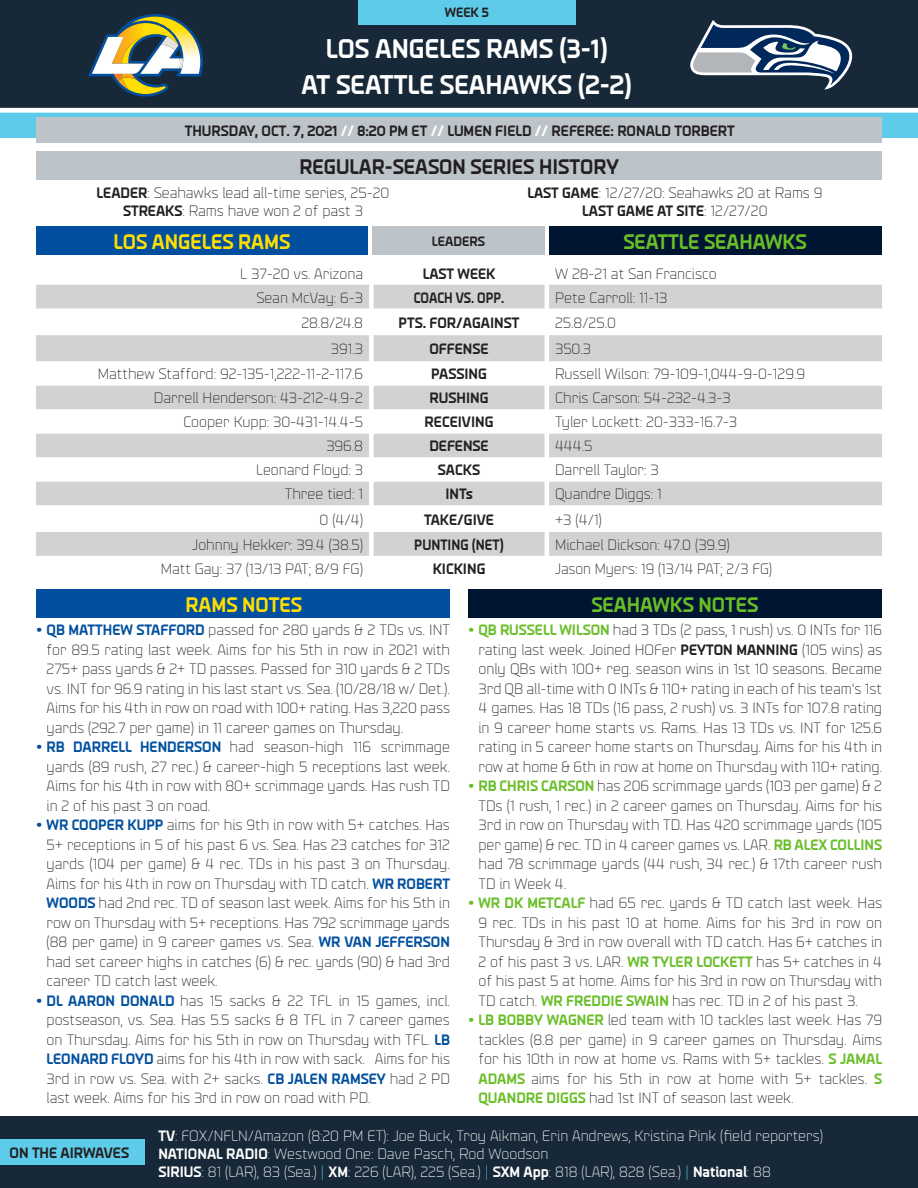
<style>
.page{position:relative;width:918px;height:1188px;background:#fff}
.page>*{position:absolute;margin:0;border:0;box-sizing:border-box;transform-origin:0 0}
.t1{font:700 27px "Endzone Tech Cond";color:#fff}
.t2{font:700 21px "Endzone Tech Cond";color:#69be28}
.t3{font:700 21px "Endzone Tech Cond";color:#231f20}
.t4{font:700 21px "Endzone Tech Cond";color:#ffdf01}
.t5{font:300 15px/19.5px "Endzone Tech Cond";color:#231f20;text-align:justify}
.t6{font:300 15px "Endzone Tech Cond";color:#fff}
.t7{font:700 15px "Endzone Tech Cond";color:#231f20}
.t8{font:700 15px "Endzone Tech Cond";color:#231f20;scale:.9 1}
.t9{font:700 15px "Endzone Tech Cond";color:#231f20;scale:.94 1}
.t10{font:700 13.5px "Endzone Tech Cond";color:#231f20}
.s1{color:#fff}
.s2{font-weight:700}
.s3{font-weight:300}
.s4{font-weight:700;color:#014f9e}
.s5{font-weight:700;color:#69be28}
.s6{color:#5dcbe9}
</style>
<div class="page">
<div style="left:36px;top:152px;width:846px;height:28px;background:#bcc4c9"></div>
<div style="left:0;top:0;width:918px;height:108px;background:#172938"></div>
<div style="left:0;top:112px;width:918px;height:26px;background:#5dcbe9"></div>
<div style="left:36px;top:117px;width:846px;height:25px;background:#bcc4c9"></div>
<hr style="left:0;top:112px;width:918px;height:1px;background:#fff">
<div style="left:0;top:1116px;width:918px;height:72px;background:#172938"></div>
<div style="left:0;top:1139px;width:145px;height:26px;background:#5dcbe9"></div>
<div style="left:36px;top:589px;width:414px;height:28px;background:#014f9e"></div>
<div style="left:468px;top:589px;width:414px;height:28px;background:#001532"></div>
<svg style="left:690px;top:20px;width:162px;height:70px"></svg>
<div style="left:36px;top:285px;width:846px;height:24px;background:#d1d2d4"></div>
<svg style="left:36px;top:335px;width:846px;height:221px;fill:#d1d2d4"></svg>
<div style="left:36px;top:226px;width:332px;height:29px;background:#014f9e"></div>
<div style="left:372px;top:226px;width:173px;height:29px;background:#bcc4c9"></div>
<div style="left:549px;top:226px;width:333px;height:29px;background:#001532"></div>
<div style="left:358px;top:0;width:218px;height:24px;background:#5dcbe9"></div>
<svg style="left:88px;top:14px;width:115px;height:83px"></svg>
<p class="t10" style="left:445px;top:4px;width:46px">WEEK 5</p>
<p class="t1" style="left:326px;top:32px;width:284px">LOS ANGELES RAMS (3-1)</p>
<p class="t1" style="left:302px;top:68px;width:332px">AT SEATTLE SEAHAWKS (2-2)</p>
<p class="t7" style="left:185px;top:121px;width:551px">THURSDAY, OCT. 7, 2021 <span class="s1">//</span> 8:20 PM ET <span class="s1">//</span> LUMEN FIELD <span class="s1">//</span> REFEREE: RONALD TORBERT</p>
<p class="t3" style="left:299px;top:154px;width:321px">REGULAR-SEASON SERIES HISTORY</p>
<p class="t5" style="left:97px;top:182px;width:294px"><span class="s2">LEADER</span>: Seahawks lead all-time series, 25-20</p>
<p class="t5" style="left:123px;top:200px;width:241px"><span class="s2">STREAKS</span>: Rams have won 2 of past 3</p>
<p class="t5" style="left:527px;top:182px;width:297px"><span class="s2">LAST GAME</span>: 12/27/20: Seahawks 20 at Rams 9</p>
<p class="t7" style="left:582px;top:201px;width:187px">LAST GAME AT SITE<span class="s3">: 12/27/20</span></p>
<p class="t4" style="left:113px;top:228px;width:178px">LOS ANGELES RAMS</p>
<p class="t10" style="left:432px;top:233px;width:54px">LEADERS</p>
<p class="t2" style="left:623px;top:228px;width:185px">SEATTLE SEAHAWKS</p>
<p class="t5" style="left:240px;top:263px;width:124px">L 37-20 vs. Arizona</p>
<p class="t7" style="left:423px;top:264px;width:74px">LAST WEEK</p>
<p class="t5" style="left:555px;top:263px;width:163px">W 28-21 at San Francisco</p>
<p class="t5" style="left:256px;top:287px;width:108px">Sean McVay: 6-3</p>
<p class="t8" style="left:414px;top:288px;width:102px">COACH VS. OPP.</p>
<p class="t5" style="left:555px;top:287px;width:114px">Pete Carroll: 11-13</p>
<p class="t5" style="left:301px;top:312px;width:63px">28.8/24.8</p>
<p class="t7" style="left:399px;top:313px;width:122px">PTS. FOR/AGAINST</p>
<p class="t5" style="left:555px;top:312px;width:62px">25.8/25.0</p>
<p class="t5" style="left:331px;top:339px;width:34px">391.3</p>
<p class="t7" style="left:429px;top:340px;width:61px">OFFENSE</p>
<p class="t5" style="left:555px;top:339px;width:38px">350.3</p>
<p class="t5" style="left:98px;top:364px;width:267px">Matthew Stafford: 92-135-1,222-11-2-117.6</p>
<p class="t7" style="left:431px;top:365px;width:57px">PASSING</p>
<p class="t5" style="left:555px;top:364px;width:252px">Russell Wilson: 79-109-1,044-9-0-129.9</p>
<p class="t5" style="left:154px;top:388px;width:211px">Darrell Henderson: 43-212-4.9-2</p>
<p class="t7" style="left:430px;top:389px;width:60px">RUSHING</p>
<p class="t5" style="left:555px;top:388px;width:177px">Chris Carson: 54-232-4.3-3</p>
<p class="t5" style="left:183px;top:412px;width:181px">Cooper Kupp: 30-431-14.4-5</p>
<p class="t7" style="left:425px;top:413px;width:70px">RECEIVING</p>
<p class="t5" style="left:555px;top:412px;width:184px">Tyler Lockett: 20-333-16.7-3</p>
<p class="t5" style="left:326px;top:436px;width:38px">396.8</p>
<p class="t7" style="left:429px;top:437px;width:61px">DEFENSE</p>
<p class="t5" style="left:555px;top:436px;width:39px">444.5</p>
<p class="t5" style="left:256px;top:460px;width:109px">Leonard Floyd: 3</p>
<p class="t7" style="left:438px;top:461px;width:44px">SACKS</p>
<p class="t5" style="left:555px;top:460px;width:105px">Darrell Taylor: 3</p>
<p class="t5" style="left:285px;top:484px;width:80px">Three tied: 1</p>
<p class="t7" style="left:445px;top:485px;width:29px">INTs</p>
<p class="t5" style="left:555px;top:484px;width:108px">Quandre Diggs: 1</p>
<p class="t5" style="left:320px;top:509px;width:45px">0 (4/4)</p>
<p class="t7" style="left:424px;top:510px;width:71px">TAKE/GIVE</p>
<p class="t5" style="left:555px;top:509px;width:48px">+3 (4/1)</p>
<p class="t5" style="left:192px;top:534px;width:172px">Johnny Hekker: 39.4 (38.5)</p>
<p class="t9" style="left:414px;top:535px;width:97px">PUNTING (NET)</p>
<p class="t5" style="left:555px;top:534px;width:176px">Michael Dickson: 47.0 (39.9)</p>
<p class="t5" style="left:161px;top:558px;width:204px">Matt Gay: 37 (13/13 PAT; 8/9 FG)</p>
<p class="t7" style="left:433px;top:559px;width:54px">KICKING</p>
<p class="t5" style="left:555px;top:558px;width:219px">Jason Myers: 19 (13/14 PAT; 2/3 FG)</p>
<p class="t4" style="left:185px;top:591px;width:118px">RAMS NOTES</p>
<p class="t2" style="left:591px;top:591px;width:169px">SEAHAWKS NOTES</p>
<p class="t5" style="left:47px;top:620px;width:405px;text-indent:-10px"><span class="s4">• QB MATTHEW STAFFORD</span> passed for 280 yards &amp; 2 TDs vs. INT for 89.5 rating last week. Aims for his 5th in row in 2021 with 275+ pass yards &amp; 2+ TD passes. Passed for 310 yards &amp; 2 TDs vs. INT for 96.9 rating in his last start vs. Sea. (10/28/18 w/ Det.).<br>Aims for his 4th in row on road with 100+ rating. Has 3,220 pass yards (292.7 per game) in 11 career games on Thursday.</p>
<p class="t5" style="left:47px;top:737px;width:405px;text-indent:-10px"><span class="s4">• RB DARRELL HENDERSON</span> had season-high 116 scrimmage yards (89 rush, 27 rec.) &amp; career-high 5 receptions last week.<br>Aims for his 4th in row with 80+ scrimmage yards. Has rush TD in 2 of his past 3 on road.</p>
<p class="t5" style="left:47px;top:815px;width:405px;text-indent:-10px"><span class="s4">• WR COOPER KUPP</span> aims for his 9th in row with 5+ catches. Has 5+ receptions in 5 of his past 6 vs. Sea. Has 23 catches for 312 yards (104 per game) &amp; 4 rec. TDs in his past 3 on Thursday.<br>Aims for his 4th in row on Thursday with TD catch. <span class="s4">WR ROBERT WOODS</span> had 2nd rec. TD of season last week. Aims for his 5th in row on Thursday with 5+ receptions. Has 792 scrimmage yards (88 per game) in 9 career games vs. Sea. <span class="s4">WR VAN JEFFERSON </span>had set career highs in catches (6) &amp; rec. yards (90) &amp; had 3rd career TD catch last week.</p>
<p class="t5" style="left:47px;top:990px;width:405px;text-indent:-10px"><span class="s4">• DL AARON DONALD</span> has 15 sacks &amp; 22 TFL in 15 games, incl. postseason, vs. Sea. Has 5.5 sacks &amp; 8 TFL in 7 career games on Thursday. Aims for his 5th in row on Thursday with TFL. <span class="s4">LB LEONARD FLOYD</span> aims for his 4th in row with sack. Aims for his 3rd in row vs. Sea. with 2+ sacks. <span class="s4">CB JALEN RAMSEY</span> had 2 PD last week. Aims for his 3rd in row on road with PD.</p>
<p class="t5" style="left:478px;top:620px;width:405px;text-indent:-10px"><span class="s5">• QB RUSSELL WILSON</span> had 3 TDs (2 pass, 1 rush) vs. 0 INTs for 116 rating last week. Joined HOFer <span class="s2">PEYTON MANNING</span> (105 wins) as only QBs with 100+ reg. season wins in 1st 10 seasons. Became 3rd QB all-time with 0 INTs &amp; 110+ rating in each of his team's 1st 4 games. Has 18 TDs (16 pass, 2 rush) vs. 3 INTs for 107.8 rating in 9 career home starts vs. Rams. Has 13 TDs vs. INT for 125.6 rating in 5 career home starts on Thursday. Aims for his 4th in row at home &amp; 6th in row at home on Thursday with 110+ rating.</p>
<p class="t5" style="left:478px;top:776px;width:405px;text-indent:-10px"><span class="s5">• RB CHRIS CARSON</span> has 206 scrimmage yards (103 per game) &amp; 2<br>TDs (1 rush, 1 rec.) in 2 career games on Thursday. Aims for his 3rd in row on Thursday with TD. Has 420 scrimmage yards (105 per game) &amp; rec. TD in 4 career games vs. LAR. <span class="s5">RB ALEX COLLINS </span>had 78 scrimmage yards (44 rush, 34 rec.) &amp; 17th career rush TD in Week 4.</p>
<p class="t5" style="left:478px;top:893px;width:405px;text-indent:-10px"><span class="s5">• WR DK METCALF</span> had 65 rec. yards &amp; TD catch last week. Has 9 rec. TDs in his past 10 at home. Aims for his 3rd in row on Thursday &amp; 3rd in row overall with TD catch. Has 6+ catches in 2 of his past 3 vs. LAR. <span class="s5">WR TYLER LOCKETT</span> has 5+ catches in 4 of his past 5 at home. Aims for his 3rd in row on Thursday with TD catch. <span class="s5">WR FREDDIE SWAIN</span> has rec. TD in 2 of his past 3.</p>
<p class="t5" style="left:478px;top:1010px;width:405px;text-indent:-10px"><span class="s5">• LB BOBBY WAGNER</span> led team with 10 tackles last week. Has 79 tackles (8.8 per game) in 9 career games on Thursday. Aims for his 10th in row at home vs. Rams with 5+ tackles. <span class="s5">S JAMAL ADAMS</span> aims for his 5th in row at home with 5+ tackles. <span class="s5">S QUANDRE DIGGS</span> had 1st INT of season last week.</p>
<p class="t7" style="left:10px;top:1143px;width:121px">ON THE AIRWAVES</p>
<p class="t6" style="left:158px;top:1127px;width:666px"><span class="s2">TV</span>: FOX/NFLN/Amazon (8:20 PM ET): Joe Buck, Troy Aikman, Erin Andrews, Kristina Pink (field reporters)</p>
<p class="t6" style="left:158px;top:1145px;width:391px"><span class="s2">NATIONAL RADIO</span>: Westwood One: Dave Pasch, Rod Woodson</p>
<p class="t6" style="left:158px;top:1163px;width:614px"><span class="s2">SIRIUS</span>: 81 (LAR), 83 (Sea.) <span class="s6">|</span> <span class="s2">XM</span>: 226 (LAR), 225 (Sea.) <span class="s6">|</span> <span class="s2">SXM App</span>: 818 (LAR), 828 (Sea.) <span class="s6">|</span> <span class="s2">National</span>: 88</p>
</div>
